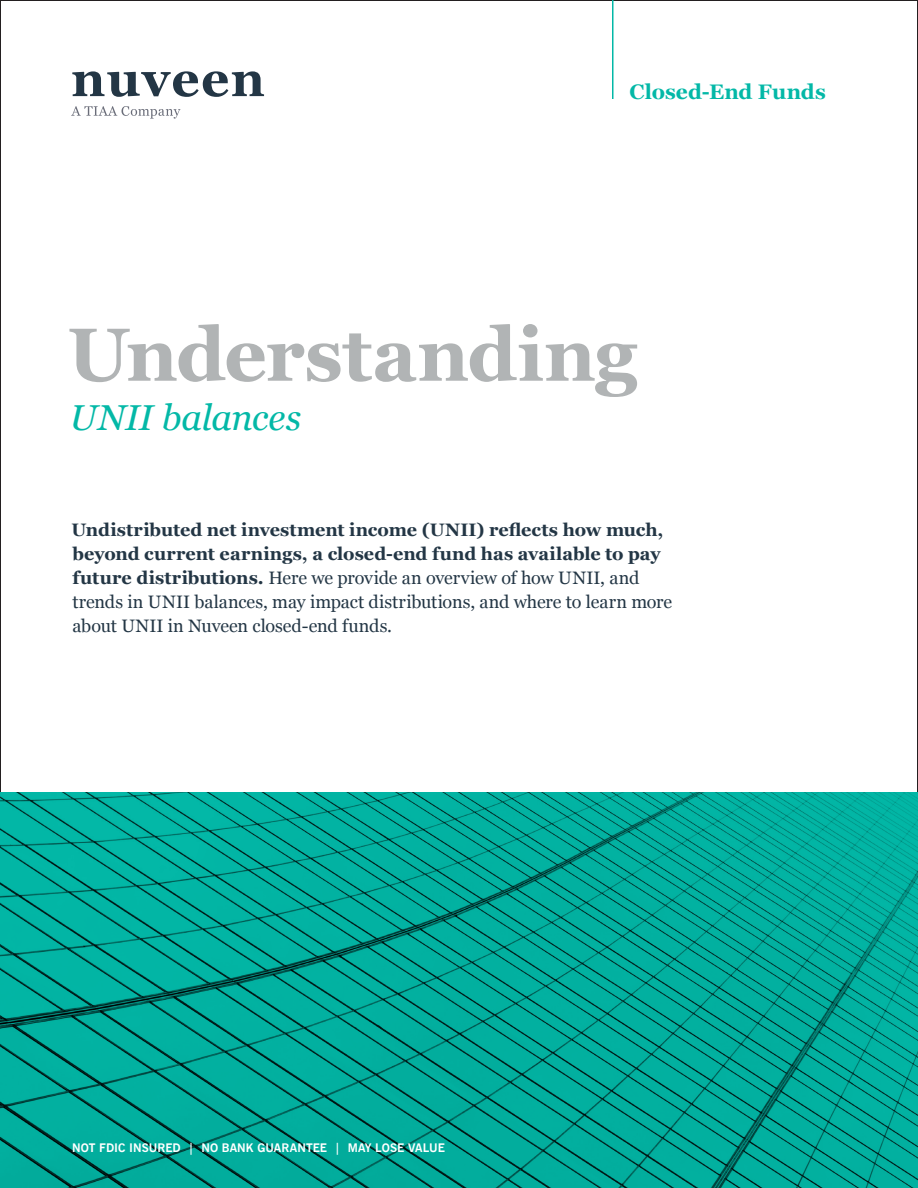
<style>
.page{position:relative;width:918px;height:1188px;background:#fff}
.page>*{position:absolute;margin:0;border:0;box-sizing:border-box;transform-origin:0 0}
.t1{font:700 75px "Georgia";letter-spacing:-.01em;color:#b1b4b5}
.t2{font:italic 36px "Georgia";letter-spacing:-.01em;color:#03b8a7}
.t3{font:700 21px "Georgia";color:#03b8a7}
.Cover_copy{font:18px/24px "Georgia";letter-spacing:-.005em;color:#233645}
.t4{font:700 12px "News Gothic BT";color:#fff}
.s1{font-weight:700}
</style>
<div class="page">
<svg style="left:0;top:792px;width:918px;height:396px;background:#01a494"></svg>
<hr style="left:612px;top:0;width:2px;height:99px;background:#03b8a7">
<svg style="left:72px;top:71px;width:192px;height:26px"></svg>
<svg style="left:71px;top:106px;width:109px;height:13px"></svg>
<p class="t3" style="left:630px;top:76px;width:198px">Closed-End Funds</p>
<p class="t1" style="left:67px;top:298px;width:571px">Understanding</p>
<p class="t2" style="left:70px;top:392px;width:233px">UNII balances</p>
<p class="Cover_copy" style="left:72px;top:517px;width:602px"><span class="s1">Undistributed net investment income (UNII) reflects how much, beyond current earnings, a closed-end fund has available to pay future distributions.</span> Here we provide an overview of how UNII, and trends in UNII balances, may impact distributions, and where to learn more about UNII in Nuveen closed-end funds.</p>
<p class="t4" style="left:72px;top:1140px;width:375px">NOT FDIC INSURED | NO BANK GUARANTEE | MAY LOSE VALUE</p>
</div>
